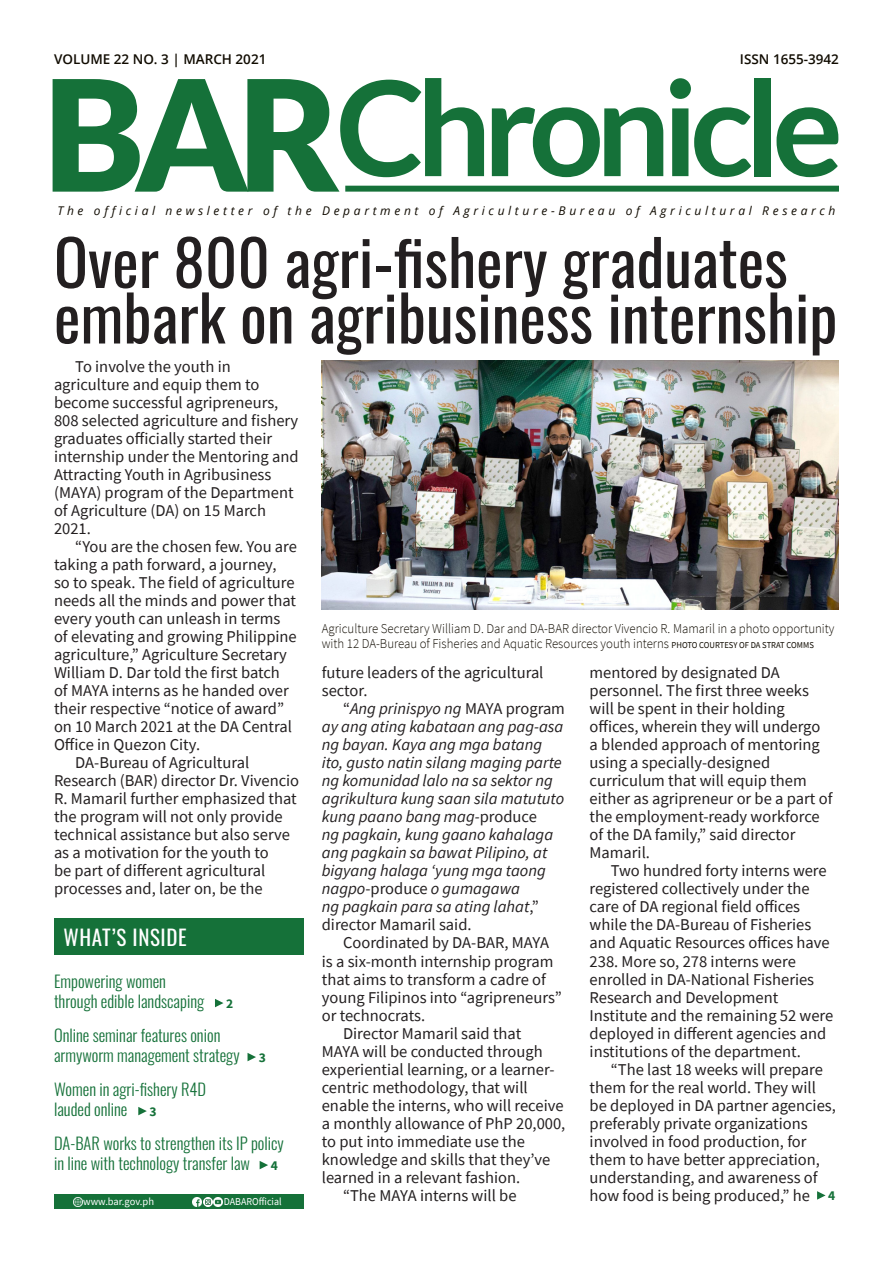
<style>
.page{position:relative;width:893px;height:1263px;background:#fff}
.page>*{position:absolute;margin:0;border:0;box-sizing:border-box;transform-origin:0 0}
.Captions{font:900 154.5px "Lato";color:#157139}
.Captions-2{font:700 132px "Lato";letter-spacing:-.06em;color:#157139}
.Headline{font:63px/55.5px "Oswald";color:#231f20}
.Contents{font:21px "Oswald";letter-spacing:.03em;color:#fff}
.t1{font:16.5px/18px "Source Sans Pro";color:#231f20}
.t2{font:italic 16.5px/18px "Source Sans Pro";color:#231f20}
.Contents-2{font:300 16.5px/19.8px "Oswald";color:#157139}
.Captions-3{font:300 13.5px/15px "Source Sans Pro";color:#100b00;scale:.95 1}
.t3{font:600 13.5px "Open Sans";color:#100b00}
.Contents-3{font:700 13.5px "Source Sans Pro";color:#157139}
.t4{font:italic 12px "Open Sans";letter-spacing:.305em;color:#100b00}
.t5{font:10.5px "Source Sans Pro";color:#fff}
.t6{font:10.5px "Source Sans Pro";color:#fff;scale:.95 1}
.s1{font-weight:400;font-size:9px}
.s2{font-style:normal}
</style>
<div class="page">
<div style="left:54px;top:918px;width:249px;height:36px;background:#157139"></div>
<svg style="left:215px;top:999px;width:8px;height:8px"></svg>
<svg style="left:248px;top:1053px;width:8px;height:8px"></svg>
<svg style="left:138px;top:1107px;width:9px;height:8px"></svg>
<svg style="left:260px;top:1161px;width:8px;height:8px"></svg>
<div style="left:54px;top:1194px;width:249px;height:15px;background:#157139"></div>
<svg style="left:73px;top:1197px;width:9px;height:9px"></svg>
<svg style="left:193px;top:1197px;width:30px;height:9px"></svg>
<div style="left:345px;top:186px;width:494px;height:6px;background:#157139"></div>
<svg style="left:817px;top:1191px;width:9px;height:9px"></svg>
<img style="left:322px;top:360px;width:517px;height:249px">
<p class="t3" style="left:54px;top:50px;width:214px">VOLUME 22 NO. 3 | MARCH 2021</p>
<p class="t3" style="left:740px;top:50px;width:101px">ISSN 1655-3942</p>
<p class="Captions" style="left:43px;top:45px;width:299px">BAR</p>
<p class="Captions-2" style="left:336px;top:52px;width:508px">Chronicle</p>
<p class="t4" style="left:57px;top:202px;width:780px">The official newsletter of the Department of Agriculture-Bureau of Agricultural Research</p>
<p class="Headline" style="left:54px;top:228px;width:785px">Over 800 agri-fishery graduates embark on agribusiness internship</p>
<p class="t1" style="left:54px;top:358px;width:246px;text-indent:21px">To involve the youth in agriculture and equip them to become successful agripreneurs,<br>808 selected agriculture and fishery graduates officially started their internship under the Mentoring and<br>Attracting Youth in Agribusiness (MAYA) program of the Department of Agriculture (DA) on 15 March<br>2021.</p>
<p class="t1" style="left:54px;top:538px;width:245px;text-indent:21px">“You are the chosen few. You are taking a path forward, a journey,<br>so to speak. The field of agriculture needs all the minds and power that every youth can unleash in terms of elevating and growing Philippine agriculture,” Agriculture Secretary William D. Dar told the first batch of MAYA interns as he handed over their respective “notice of award” on 10 March 2021 at the DA Central Office in Quezon City.</p>
<p class="t1" style="left:54px;top:754px;width:247px;text-indent:21px">DA-Bureau of Agricultural Research (BAR) director Dr. Vivencio R. Mamaril further emphasized that the program will not only provide technical assistance but also serve as a motivation for the youth to<br>be part of different agricultural processes and, later on, be the</p>
<p class="Contents" style="left:64px;top:919px;width:125px">WHAT’S INSIDE</p>
<p class="Contents-2" style="left:54px;top:970px;width:152px">Empowering women through edible landscaping</p>
<p class="Contents-3" style="left:226px;top:994px;width:9px">2</p>
<p class="Contents-2" style="left:54px;top:1024px;width:187px">Online seminar features onion armyworm management strategy</p>
<p class="Contents-2" style="left:54px;top:1078px;width:154px">Women in agri-fishery R4D</p>
<p class="Contents-2" style="left:54px;top:1098px;width:75px">lauded online</p>
<p class="Contents-3" style="left:149px;top:1102px;width:9px">3</p>
<p class="Contents-3" style="left:259px;top:1048px;width:9px">3</p>
<p class="Contents-2" style="left:54px;top:1132px;width:231px">DA-BAR works to strengthen its IP policy in line with technology transfer law</p>
<p class="t5" style="left:83px;top:1195px;width:72px">www.bar.gov.ph</p>
<p class="t6" style="left:224px;top:1195px;width:62px">DABAROfficial</p>
<p class="Contents-3" style="left:271px;top:1156px;width:9px">4</p>
<p class="Captions-3" style="left:322px;top:621px;width:541px">Agriculture Secretary William D. Dar and DA-BAR director Vivencio R. Mamaril in a photo opportunity with 12 DA-Bureau of Fisheries and Aquatic Resources youth interns <span class="s1">PHOTO COURTESY OF DA STRAT COMMS</span></p>
<p class="t1" style="left:322px;top:664px;width:223px">future leaders of the agricultural sector.</p>
<p class="t2" style="left:322px;top:700px;width:245px;text-indent:21px"><span class="s2">“</span>Ang prinispyo ng <span class="s2">MAYA program </span>ay ang ating kabataan ang pag-asa ng bayan. Kaya ang mga batang ito, gusto natin silang maging parte ng komunidad lalo na sa sektor ng agrikultura kung saan sila matututo kung paano bang mag-<span class="s2">produce<br></span>ng pagkain, kung gaano kahalaga ang pagkain sa bawat Pilipino, at bigyang halaga ‘yung mga taong nagpo<span class="s2">-produce</span> o gumagawa<br>ng pagkain para sa ating lahat<span class="s2">,” director Mamaril said.</span></p>
<p class="t1" style="left:322px;top:934px;width:241px;text-indent:21px">Coordinated by DA-BAR, MAYA is a six-month internship program that aims to transform a cadre of young Filipinos into “agripreneurs” or technocrats.</p>
<p class="t1" style="left:322px;top:1024px;width:245px;text-indent:21px">Director Mamaril said that<br>MAYA will be conducted through experiential learning, or a learner&shy;centric methodology, that will enable the interns, who will receive a monthly allowance of PhP 20,000, to put into immediate use the knowledge and skills that they’ve learned in a relevant fashion.</p>
<p class="t1" style="left:343px;top:1186px;width:175px">“The MAYA interns will be</p>
<p class="t1" style="left:590px;top:664px;width:244px">mentored by designated DA personnel. The first three weeks will be spent in their holding offices, wherein they will undergo a blended approach of mentoring using a specially-designed curriculum that will equip them either as agripreneur or be a part of the employment-ready workforce of the DA family,” said director<br>Mamaril.</p>
<p class="t1" style="left:590px;top:862px;width:245px;text-indent:21px">Two hundred forty interns were registered collectively under the care of DA regional field offices while the DA-Bureau of Fisheries and Aquatic Resources offices have<br>238. More so, 278 interns were enrolled in DA-National Fisheries<br>Research and Development<br>Institute and the remaining 52 were deployed in different agencies and institutions of the department.</p>
<p class="t1" style="left:590px;top:1060px;width:248px;text-indent:21px">“The last 18 weeks will prepare them for the real world. They will be deployed in DA partner agencies, preferably private organizations involved in food production, for them to have better appreciation, understanding, and awareness of how food is being produced,” he</p>
<p class="Contents-3" style="left:828px;top:1187px;width:9px">4</p>
</div>
